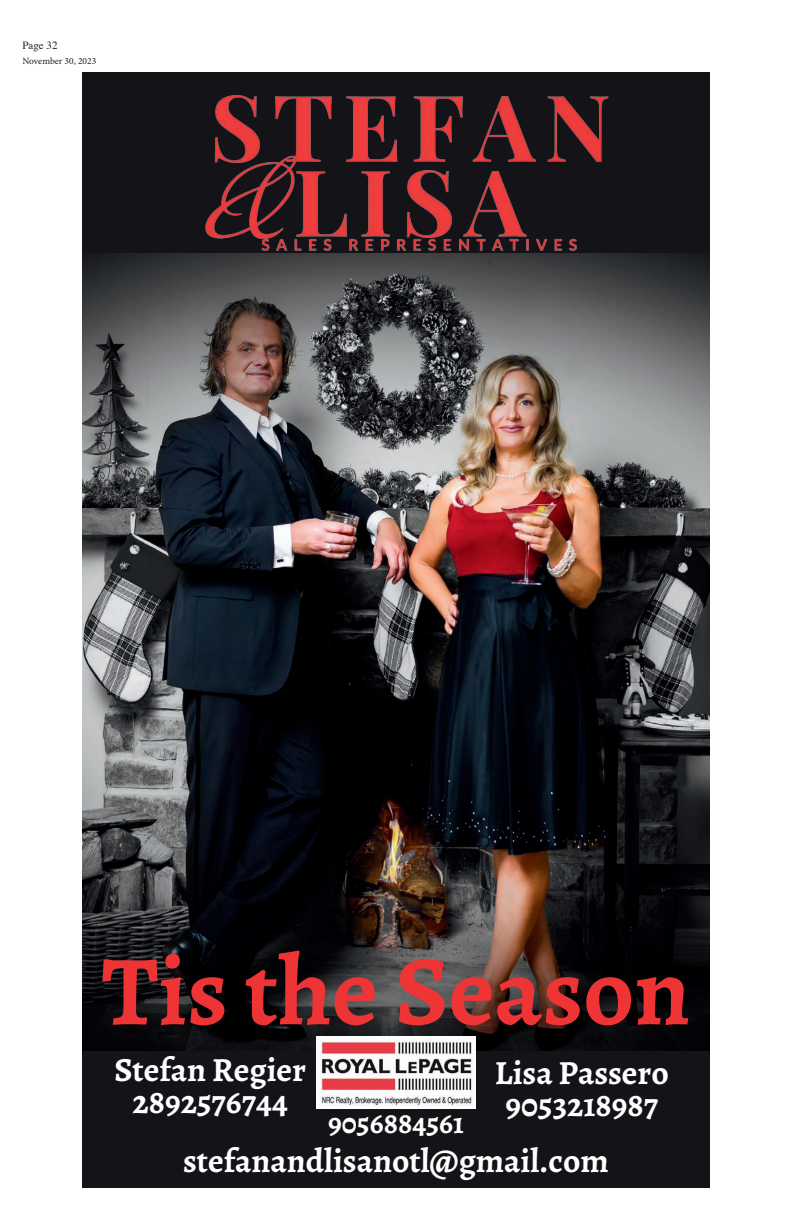
<style>
.page{position:relative;width:792px;height:1224px;background:#fff}
.page>*{position:absolute;margin:0;border:0;box-sizing:border-box;transform-origin:0 0}
.t1{font:700 99.3px "Alegreya";color:#ee3435}
.t2{font:700 33.8px/32px "Alegreya";color:#fff;text-align:center}
.t3{font:700 29.9px "Alegreya";color:#fff}
.Folio_Line{font:11px "Times";color:#231f20}
.Folio_Line-2{font:9.5px "Minion Pro";color:#231f20}
</style>
<div class="page">
<div style="left:82px;top:72px;width:628px;height:1116px;background:#141418"></div>
<img style="left:152px;top:95px;width:488px;height:159px">
<img style="left:82px;top:254px;width:628px;height:796px">
<img style="left:306px;top:272px;width:180px;height:180px">
<img style="left:316px;top:1036px;width:160px;height:72px">
<p class="Folio_Line" style="left:22px;top:35px;width:37px">Page 32</p>
<p class="Folio_Line-2" style="left:22px;top:54px;width:75px">November 30, 2023</p>
<p class="t1" style="left:102px;top:923px;width:590px">Tis the Season</p>
<p class="t2" style="left:114px;top:1053px;width:193px">Stefan Regier<br>2892576744</p>
<p class="t2" style="left:495px;top:1056px;width:176px">Lisa Passero<br>9053218987</p>
<p class="t2" style="left:183px;top:1144px;width:427px">stefanandlisanotl@gmail.com</p>
<p class="t3" style="left:328px;top:1102px;width:137px">9056884561</p>
</div>
